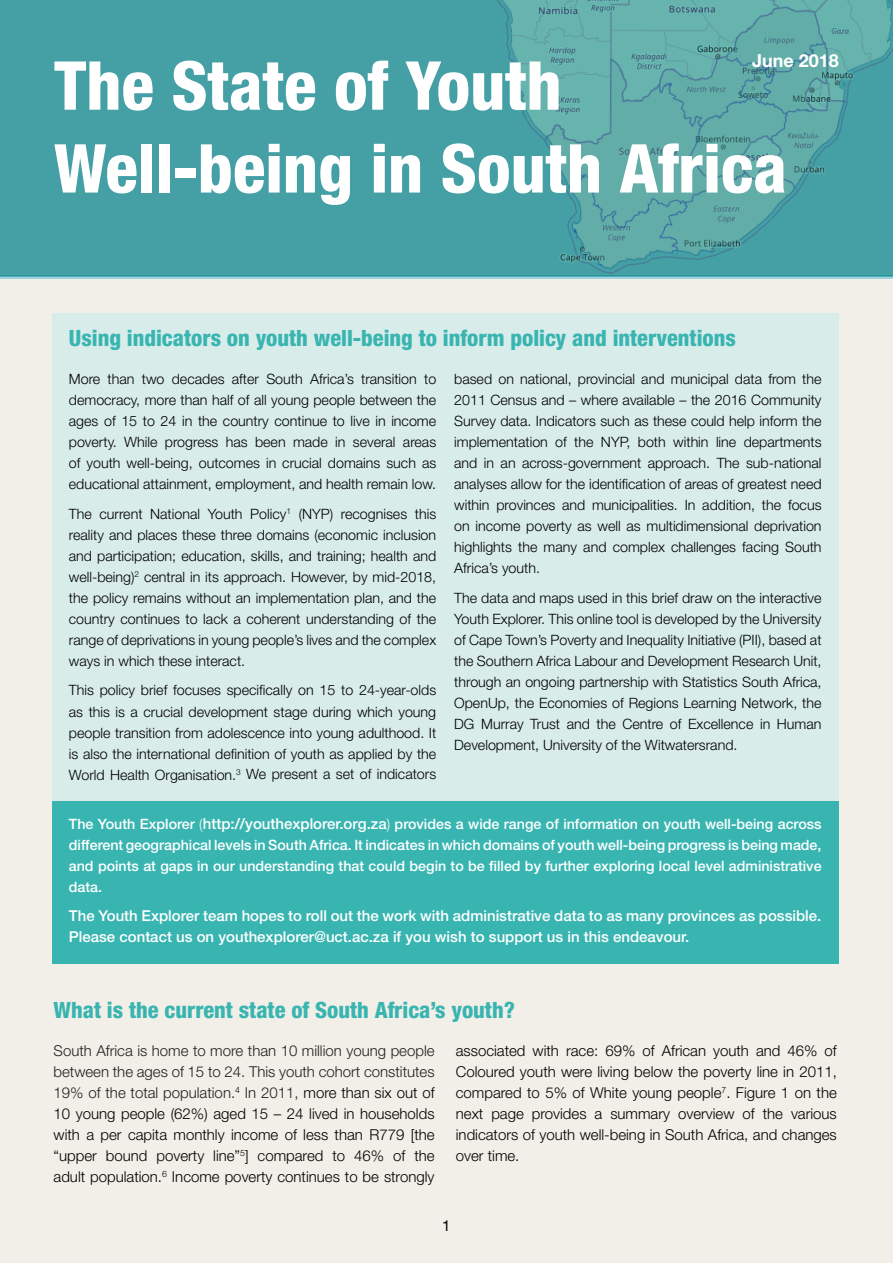
<style>
.page{position:relative;width:893px;height:1263px;background:#fff}
.page>*{position:absolute;margin:0;border:0;box-sizing:border-box;transform-origin:0 0}
.t1{font:800 condensed 67.5px/82.8px "Helvetica Neue LT Std";color:#fff}
.t2{font:800 condensed 22.5px "Helvetica Neue LT Std";color:#39b5b1}
.t3{font:700 18px "Helvetica Neue LT Std";color:#fff}
.t4{font:300 15px/21px "Helvetica Neue LT Std";color:#000;text-align:justify}
.t5{font:500 15px/21px "Helvetica Neue LT Std";color:#fff}
.t6{font:15px "Helvetica Neue LT Std";color:#000}
.t7{font:300 14.25px/21px "Helvetica Neue LT Std";color:#000;text-align:justify}
.t8{font:500 14.25px/21px "Helvetica Neue LT Std";color:#fff;text-align:justify}
.s1{font-weight:300}
.s2{font-size:15px}
.s3{color:#231f20}
</style>
<div class="page">
<div style="left:0;top:279px;width:893px;height:984px;background:#f2eee8"></div>
<svg style="left:0;top:0;width:893px;height:277px;background:#4ca2a5"></svg>
<div style="left:52px;top:313px;width:786px;height:488px;background:#d8ecea"></div>
<div style="left:52px;top:801px;width:786px;height:162px;background:#39b5b1"></div>
<p class="t3" style="left:752px;top:49px;width:88px">June 2018</p>
<h1 class="t1" style="left:54px;top:43px;width:734px">The State of Youth<br>Well-being in South Africa</h1>
<h2 class="t2" style="left:69px;top:324px;width:668px">Using indicators on youth well-being to inform policy and interventions</h2>
<p class="t7" style="left:69px;top:369px;width:369px">More than two decades after South Africa’s transition to democracy, more than half of all young people between the ages of 15 to 24 in the country continue to live in income poverty. While progress has been made in several areas of youth well-being, outcomes in crucial domains such as educational attainment, employment, and health remain low.</p>
<p class="t7" style="left:69px;top:503px;width:369px">The current National Youth Policy<sup>1</sup> (NYP) recognises this reality and places these three domains (economic inclusion and participation; education, skills, and training; health and well-being)<sup>2</sup> central in its approach. However, by mid-2018, the policy remains without an implementation plan, and the country continues to lack a coherent understanding of the range of deprivations in young people’s lives and the complex ways in which these interact.</p>
<p class="t7" style="left:69px;top:680px;width:369px">This policy brief focuses specifically on 15 to 24-year-olds as this is a crucial development stage during which young people transition from adolescence into young adulthood. It is also the international definition of youth as applied by the World Health Organisation.<sup>3</sup> We present a set of indicators</p>
<p class="t7" style="left:454px;top:369px;width:369px">based on national, provincial and municipal data from the 2011 Census and – where available – the 2016 Community Survey data. Indicators such as these could help inform the implementation of the NYP, both within line departments and in an across-government approach. The sub-national analyses allow for the identification of areas of greatest need within provinces and municipalities. In addition, the focus on income poverty as well as multidimensional deprivation highlights the many and complex challenges facing South Africa’s youth.</p>
<p class="t7" style="left:454px;top:587px;width:369px">The data and maps used in this brief draw on the interactive Youth Explorer. This online tool is developed by the University of Cape Town’s Poverty and Inequality Initiative (PII), based at the Southern Africa Labour and Development Research Unit, through an ongoing partnership with Statistics South Africa, OpenUp, the Economies of Regions Learning Network, the DG Murray Trust and the Centre of Excellence in Human Development, University of the Witwatersrand.</p>
<p class="t8" style="left:69px;top:813px;width:754px">The Youth Explorer <span class="s1">(</span><span class="s2">http://youthexplorer.org.za</span><span class="s1">)</span> provides a wide range of information on youth well-being across different geographical levels in South Africa. It indicates in which domains of youth well-being progress is being made, and points at gaps in our understanding that could begin to be filled by further exploring local level administrative data.</p>
<p class="t5" style="left:69px;top:905px;width:754px">The Youth Explorer team hopes to roll out the work with administrative data to as many provinces as possible.<br>Please contact us on youthexplorer@uct.ac.za if you wish to support us in this endeavour.</p>
<h2 class="t2" style="left:54px;top:996px;width:463px">What is the current state of South Africa’s youth?</h2>
<p class="t4" style="left:54px;top:1040px;width:383px"><span class="s3">South Africa is home to more than 10 million young people between the ages of 15 to 24. This youth cohort constitutes 19% of the total population.</span><sup>4</sup> <span class="s3">In 2011,</span> more than six out of 10 young people (62%) aged 15 – 24 lived in households with a per capita monthly income of less than R779 [the “upper bound poverty line”<sup>5</sup>] compared to 46% of the adult population.<sup>6</sup> Income poverty continues to be strongly</p>
<p class="t4" style="left:456px;top:1040px;width:382px">associated with race: 69% of African youth and 46% of Coloured youth were living below the poverty line in 2011, compared to 5% of White young people<sup>7</sup>. Figure 1 on the next page provides a summary overview of the various indicators of youth well-being in South Africa, and changes over time.</p>
<p class="t6" style="left:442px;top:1216px;width:10px">1</p>
</div>
